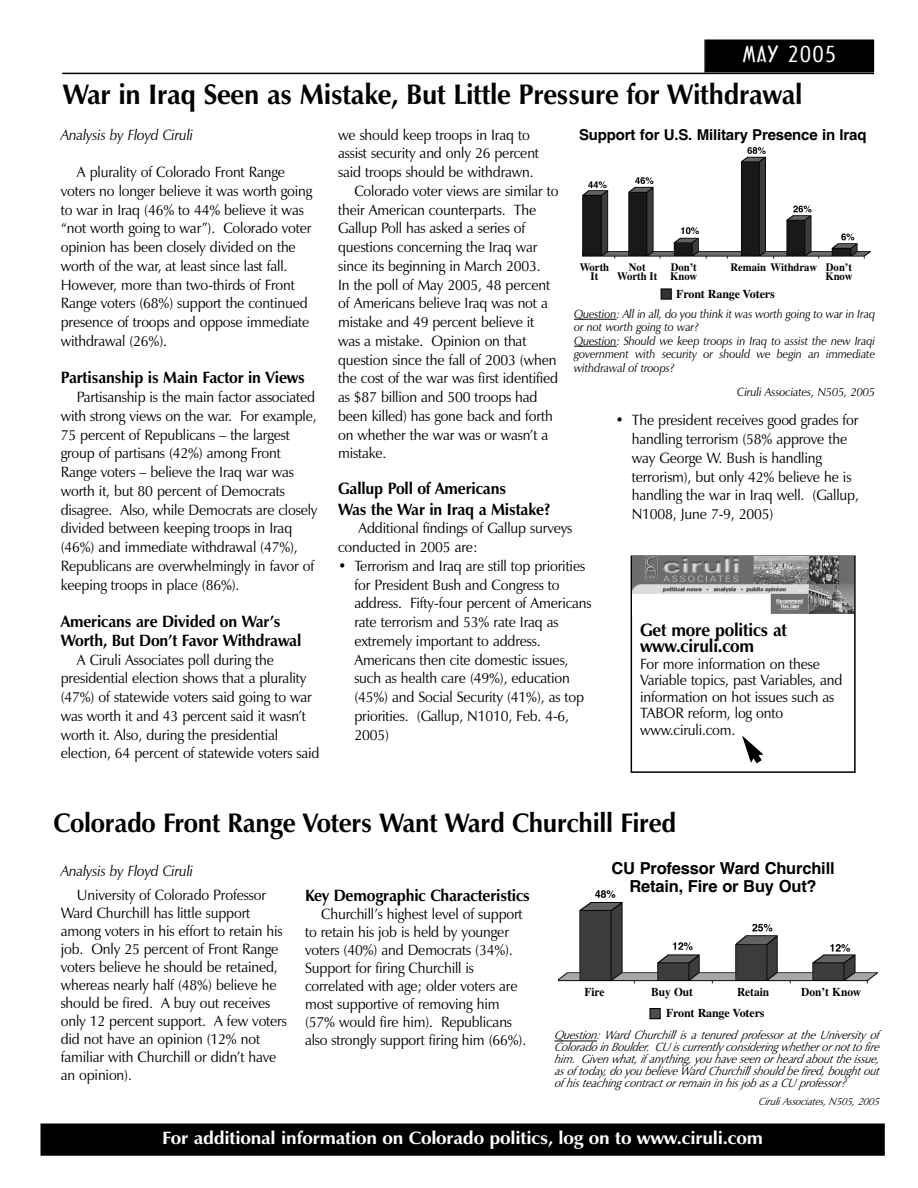
<style>
.page{position:relative;width:918px;height:1188px;background:#fff}
.page>*{position:absolute;margin:0;border:0;box-sizing:border-box;transform-origin:0 0}
.t1{font:700 28.5px "Zapf Humanist 601 BT";letter-spacing:-.01em;color:#000;scale:.95 1}
.t2{font:700 27px "Zapf Humanist 601 BT";letter-spacing:-.01em;color:#000;scale:.95 1}
.t3{font:21px "Arquitectura";letter-spacing:.055em;color:#fff;scale:1.25 1}
.t4{font:700 18px "Zapf Humanist 601 BT";letter-spacing:-.01em;color:#fff;scale:1.05 1}
.t5{font:700 18px/16.5px "Zapf Humanist 601 BT";letter-spacing:-.01em;color:#000;scale:.95 1}
.t6{font:700 16.5px/18.8px "Zapf Humanist 601 BT";letter-spacing:-.01em;color:#000;scale:.95 1}
.t7{font:700 16.5px/18px "Helvetica";letter-spacing:-.01em;color:#000;text-align:center}
.t8{font:15px/18.8px "Zapf Humanist 601 BT";letter-spacing:-.01em;color:#000;scale:.95 1}
.t9{font:italic 15px "Zapf Humanist 601 BT";letter-spacing:-.01em;color:#000;scale:.95 1}
.t10{font:700 15px "Helvetica";letter-spacing:-.01em;color:#000}
.t11{font:italic 12px/13.5px "Zapf Humanist 601 BT";letter-spacing:-.01em;color:#000;scale:.95 1}
.t12{font:700 12px "Times";letter-spacing:-.01em;color:#000}
.t13{font:700 12px "Times";letter-spacing:-.01em;color:#000;scale:.95 1}
.t14{font:700 11.25px "Times";color:#000;scale:.95 1}
.t15{font:italic 10.5px "Zapf Humanist 601 BT";color:#000;scale:.95 1}
</style>
<div class="page">
<div style="left:706px;top:41px;width:167px;height:30px;background:#000"></div>
<div style="left:704px;top:39px;width:170px;height:33px;border:2px solid #000"></div>
<hr style="left:62px;top:73px;width:812px;height:1px;background:#000">
<div style="left:42px;top:1125px;width:841px;height:29px;background:#000"></div>
<div style="left:40px;top:1123px;width:845px;height:33px;border:2px solid #000"></div>
<hr style="left:574px;top:319px;width:43px;height:1px;background:#000">
<hr style="left:574px;top:346px;width:43px;height:1px;background:#000">
<img style="left:583px;top:147px;width:289px;height:112px">
<img style="left:557px;top:890px;width:322px;height:94px">
<div style="left:631px;top:556px;width:225px;height:217px;border:2px solid #000"></div>
<img style="left:632px;top:557px;width:222px;height:59px">
<svg style="left:742px;top:735px;width:22px;height:29px"></svg>
<div style="left:651px;top:1009px;width:9px;height:9px;background:#4d4d4d"></div>
<div style="left:649px;top:1008px;width:12px;height:11px;border:1px solid #000"></div>
<hr style="left:555px;top:1041px;width:42px;height:1px;background:#000">
<div style="left:662px;top:289px;width:9px;height:10px;background:#333"></div>
<div style="left:661px;top:288px;width:11px;height:12px;border:1px solid #000"></div>
<h3 class="t3" style="left:743px;top:44px;width:76px">MAY 2005</h3>
<h1 class="t1" style="left:63px;top:83px;width:780px">War in Iraq Seen as Mistake, But Little Pressure for Withdrawal</h1>
<p class="t9" style="left:61px;top:129px;width:141px">Analysis by Floyd Ciruli</p>
<p class="t8" style="left:61px;top:164px;width:266px;text-indent:16px">A plurality of Colorado Front Range voters no longer believe it was worth going to war in Iraq (46% to 44% believe it was “not worth going to war”). Colorado voter opinion has been closely divided on the worth of the war, at least since last fall.<br>However, more than two-thirds of Front Range voters (68%) support the continued presence of troops and oppose immediate withdrawal (26%).</p>
<p class="t6" style="left:61px;top:370px;width:259px">Partisanship is Main Factor in Views</p>
<p class="t8" style="left:61px;top:389px;width:272px;text-indent:16px">Partisanship is the main factor associated with strong views on the war. For example, 75 percent of Republicans – the largest group of partisans (42%) among Front Range voters – believe the Iraq war was worth it, but 80 percent of Democrats disagree. Also, while Democrats are closely divided between keeping troops in Iraq (46%) and immediate withdrawal (47%), Republicans are overwhelmingly in favor of keeping troops in place (86%).</p>
<p class="t6" style="left:61px;top:614px;width:255px">Americans are Divided on War’s<br>Worth, But Don’t Favor Withdrawal</p>
<p class="t8" style="left:61px;top:652px;width:274px;text-indent:16px">A Ciruli Associates poll during the presidential election shows that a plurality (47%) of statewide voters said going to war was worth it and 43 percent said it wasn’t worth it. Also, during the presidential election, 64 percent of statewide voters said</p>
<p class="t8" style="left:338px;top:127px;width:203px">we should keep troops in Iraq to</p>
<p class="t8" style="left:338px;top:146px;width:213px">assist security and only 26 percent</p>
<p class="t8" style="left:338px;top:164px;width:207px">said troops should be withdrawn.</p>
<p class="t8" style="left:354px;top:183px;width:216px">Colorado voter views are similar to</p>
<p class="t8" style="left:338px;top:202px;width:210px">their American counterparts. The</p>
<p class="t8" style="left:338px;top:221px;width:198px">Gallup Poll has asked a series of</p>
<p class="t8" style="left:338px;top:239px;width:211px">questions concerning the Iraq war</p>
<p class="t8" style="left:338px;top:258px;width:215px">since its beginning in March 2003.</p>
<p class="t8" style="left:338px;top:277px;width:225px">In the poll of May 2005, 48 percent</p>
<p class="t8" style="left:338px;top:296px;width:222px">of Americans believe Iraq was not a</p>
<p class="t8" style="left:338px;top:314px;width:208px">mistake and 49 percent believe it</p>
<p class="t8" style="left:338px;top:333px;width:200px">was a mistake. Opinion on that</p>
<p class="t8" style="left:338px;top:352px;width:231px">question since the fall of 2003 (when</p>
<p class="t8" style="left:338px;top:371px;width:233px">the cost of the war was first identified</p>
<p class="t8" style="left:338px;top:389px;width:211px">as $87 billion and 500 troops had</p>
<p class="t8" style="left:338px;top:408px;width:227px">been killed) has gone back and forth</p>
<p class="t8" style="left:338px;top:427px;width:223px">on whether the war was or wasn’t a</p>
<p class="t8" style="left:338px;top:446px;width:52px">mistake.</p>
<p class="t6" style="left:338px;top:480px;width:225px;line-height:20.2px">Gallup Poll of Americans<br>Was the War in Iraq a Mistake?</p>
<p class="t8" style="left:338px;top:521px;width:248px;text-indent:20px">Additional findings of Gallup surveys conducted in 2005 are:</p>
<p class="t8" style="left:354px;top:558px;width:251px;text-indent:-16px">• Terrorism and Iraq are still top priorities for President Bush and Congress to address. Fifty-four percent of Americans rate terrorism and 53% rate Iraq as extremely important to address.<br>Americans then cite domestic issues, such as health care (49%), education (45%) and Social Security (41%), as top priorities. (Gallup, N1010, Feb. 4-6, 2005)</p>
<p class="t10" style="left:579px;top:129px;width:289px">Support for U.S. Military Presence in Iraq</p>
<p class="t14" style="left:580px;top:263px;width:33px">Worth</p>
<p class="t14" style="left:629px;top:263px;width:19px">Not</p>
<p class="t14" style="left:671px;top:263px;width:29px">Don’t</p>
<p class="t14" style="left:730px;top:263px;width:130px">Remain Withdraw Don’t</p>
<p class="t14" style="left:591px;top:272px;width:10px">It</p>
<p class="t14" style="left:617px;top:272px;width:86px">Worth It Know</p>
<p class="t14" style="left:825px;top:272px;width:30px">Know</p>
<p class="t12" style="left:676px;top:290px;width:100px">Front Range Voters</p>
<p class="t11" style="left:574px;top:308px;width:319px">Question: All in all, do you think it was worth going to war in Iraq or not worth going to war?<br>Question: Should we keep troops in Iraq to assist the new Iraqi government with security or should we begin an immediate withdrawal of troops?</p>
<p class="t11" style="left:737px;top:386px;width:147px">Ciruli Associates, N505, 2005</p>
<p class="t8" style="left:632px;top:413px;width:241px;text-indent:-16px">• The president receives good grades for handling terrorism (58% approve the way George W. Bush is handling terrorism), but only 42% believe he is handling the war in Iraq well. (Gallup, N1008, June 7-9, 2005)</p>
<p class="t5" style="left:640px;top:623px;width:156px">Get more politics at www.ciruli.com</p>
<p class="t8" style="left:640px;top:657px;width:215px;line-height:16.5px">For more information on these<br>Variable topics, past Variables, and information on hot issues such as<br>TABOR reform, log onto www.ciruli.com.</p>
<h2 class="t2" style="left:54px;top:812px;width:657px">Colorado Front Range Voters Want Ward Churchill Fired</h2>
<p class="t9" style="left:61px;top:866px;width:141px">Analysis by Floyd Ciruli</p>
<p class="t8" style="left:61px;top:888px;width:240px;line-height:18px;text-indent:16px">University of Colorado Professor Ward Churchill has little support among voters in his effort to retain his job. Only 25 percent of Front Range voters believe he should be retained, whereas nearly half (48%) believe he should be fired. A buy out receives only 12 percent support. A few voters did not have an opinion (12% not familiar with Churchill or didn’t have an opinion).</p>
<p class="t6" style="left:305px;top:888px;width:238px">Key Demographic Characteristics</p>
<p class="t8" style="left:305px;top:907px;width:234px;line-height:18px;text-indent:16px">Churchill’s highest level of support to retain his job is held by younger voters (40%) and Democrats (34%).<br>Support for firing Churchill is correlated with age; older voters are most supportive of removing him (57% would fire him). Republicans also strongly support firing him (66%).</p>
<p class="t7" style="left:611px;top:860px;width:225px">CU Professor Ward Churchill<br>Retain, Fire or Buy Out?</p>
<p class="t13" style="left:584px;top:988px;width:23px">Fire</p>
<p class="t13" style="left:651px;top:988px;width:45px">Buy Out</p>
<p class="t13" style="left:737px;top:988px;width:35px">Retain</p>
<p class="t13" style="left:801px;top:988px;width:65px">Don’t Know</p>
<p class="t12" style="left:666px;top:1008px;width:100px">Front Range Voters</p>
<p class="t11" style="left:554px;top:1031px;width:346px;line-height:12px">Question: Ward Churchill is a tenured p rofessor at the University of Colorado in Boulder. CU iscurrently considering whetherornotto fire him. Given what, if anything, you have seen or heard about the issue, asof today, do you believe Ward Churchill should be fired, boughtout of his teaching contract or remain in his job as a CU professor?</p>
<p class="t15" style="left:759px;top:1098px;width:131px">Ciruli Associates, N505, 2005</p>
<p class="t4" style="left:162px;top:1131px;width:574px">For additional information on Colorado politics, log on to www.ciruli.com</p>
</div>
